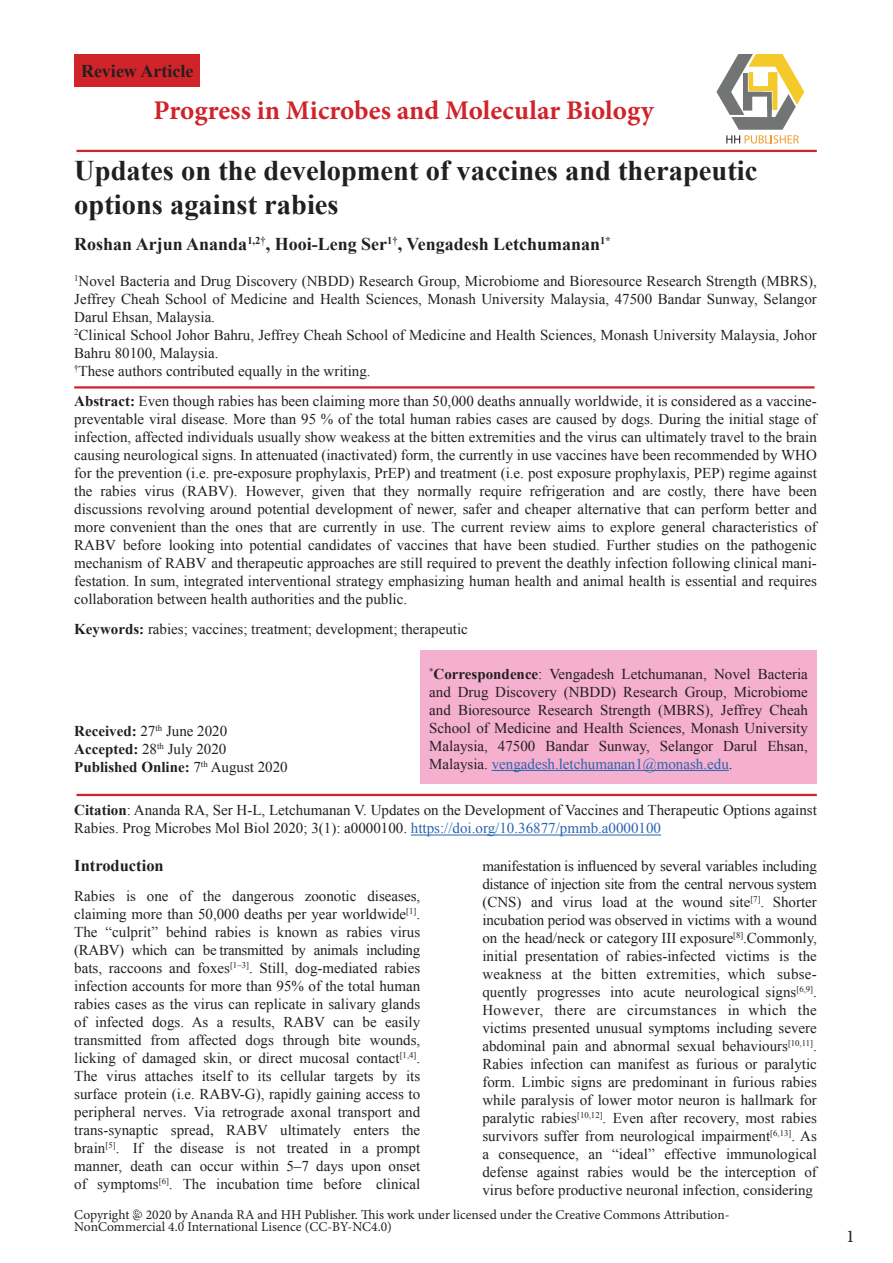
<style>
.page{position:relative;width:893px;height:1263px;background:#fff}
.page>*{position:absolute;margin:0;border:0;box-sizing:border-box;transform-origin:0 0}
.t1{font:700 28.5px/34.2px "Times New Roman";color:#231f20}
.t2{font:700 27px "Minion Pro";color:#d1232a}
.t3{font:700 18px "Times New Roman";color:#231f20}
.t4{font:18px "Minion Pro";color:#231f20}
.t5{font:700 16.5px "Times New Roman";color:#231f20}
.t6{font:15px/18px "Times New Roman";color:#231f20;text-align:justify}
.t7{font:700 15px/18px "Times New Roman";color:#231f20}
.t8{font:13.5px/12px "Minion Pro";color:#231f20}
.s1{font-weight:700}
.s2{font-style:inherit}
.s3{color:#2865b1}
.s4{font-weight:400}
.s5{color:#1f2020}
</style>
<div class="page">
<svg style="left:716px;top:54px;width:88px;height:90px"></svg>
<div style="left:74px;top:55px;width:125px;height:32px;background:#d1232a"></div>
<hr style="left:76px;top:150px;width:741px;height:2px;background:#d1232a">
<hr style="left:74px;top:386px;width:740px;height:2px;background:#d1232a">
<hr style="left:76px;top:794px;width:741px;height:2px;background:#d1232a">
<hr style="left:411px;top:835px;width:250px;height:1px;background:#2865b1">
<svg style="left:134px;top:1209px;width:6px;height:6px"></svg>
<div style="left:420px;top:650px;width:397px;height:134px;background:#f5afcf"></div>
<hr style="left:492px;top:770px;width:237px;height:1px;background:#2865b1">
<p class="t3" style="left:81px;top:58px;width:114px">Review Article</p>
<h2 class="t2" style="left:154px;top:91px;width:502px">Progress in Microbes and Molecular Biology</h2>
<h1 class="t1" style="left:74px;top:152px;width:685px">Updates on the development of vaccines and therapeutic options against rabies</h1>
<p class="t3" style="left:74px;top:231px;width:538px">Roshan Arjun Ananda<sup>1,2</sup><sup>†</sup>, Hooi-Leng Ser<sup>1</sup><sup>†</sup>, Vengadesh Letchumanan<sup>1*</sup></p>
<p class="t6" style="left:74px;top:272px;width:744px;text-align:left"><sup>1</sup>Novel Bacteria and Drug Discovery (NBDD) Research Group, Microbiome and Bioresource Research Strength (MBRS), Jeffrey Cheah School of Medicine and Health Sciences, Monash University Malaysia, 47500 Bandar Sunway, Selangor Darul Ehsan, Malaysia.<br><sup>2</sup>Clinical School Johor Bahru, Jeffrey Cheah School of Medicine and Health Sciences, Monash University Malaysia, Johor Bahru 80100, Malaysia.<br><sup>†</sup>These authors contributed equally in the writing.</p>
<p class="t6" style="left:74px;top:392px;width:744px"><span class="s1">Abstract:</span> Even though rabies has been claiming more than 50,000 deaths annually worldwide, it is considered as a vaccine&shy;preventable viral disease. More than 95 % of the total human rabies cases are caused by dogs. During the initial stage of infection, affected individuals usually show weakess at the bitten extremities and the virus can ultimately travel to the brain causing neurological signs. In attenuated (inactivated) form, the currently in use vaccines have been recommended by WHO for the prevention (i.e. pre-exposure prophylaxis, PrEP) and treatment (i.e. post exposure prophylaxis, PEP) regime against the rabies virus (RABV). However, given that they normally require refrigeration and <span class="s2">are</span> costly, there have been discussions revolving <span class="s2">around</span> potential development of newer, safer and cheaper alternative that can perform better and more convenient than the ones that are currently in use. The current review aims to explore general characteristics of RABV before looking into potential candidates of vaccines that have been studied. Further studies on the pathogenic mechanism of RABV and therapeutic approaches are still required to prevent the deathly infection following clinical mani&shy;festation. In sum, integrated interventional strategy emphasizing human health and animal health is essential and requires collaboration between health authorities and the public.</p>
<p class="t6" style="left:74px;top:620px;width:395px"><span class="s1">Keywords:</span> rabies; vaccines; treatment; development; therapeutic</p>
<p class="t6" style="left:429px;top:664px;width:380px"><sup>*</sup><span class="s1">Correspondence</span>: Vengadesh Letchumanan, Novel Bacteria and Drug Discovery (NBDD) Research Group, Microbiome and Bioresource Research Strength (MBRS), Jeffrey Cheah School of Medicine and Health Sciences, Monash University Malaysia, 47500 Bandar Sunway, Selangor Darul Ehsan, Malaysia. <span class="s3">vengadesh.letchumanan1@monash.edu</span>.</p>
<p class="t7" style="left:74px;top:721px;width:215px">Received: <span class="s4">27</span><sup>th</sup> <span class="s4">June 2020<br></span>Accepted: <span class="s4">28</span><sup>th</sup> <span class="s4">July 2020<br></span>Published Online: <span class="s4">7</span><sup>th</sup> <span class="s4">August 2020</span></p>
<p class="t6" style="left:74px;top:801px;width:744px"><span class="s1">Citation</span>: Ananda RA, Ser H-L, Letchumanan V. Updates on the Development of Vaccines and Therapeutic Options against<br>Rabies. Prog Microbes Mol Biol 2020; 3(1): <span class="s5">a0000100</span>. <span class="s3">https://doi.org/10.36877/pmmb.a0000100</span></p>
<p class="t5" style="left:74px;top:854px;width:91px">Introduction</p>
<p class="t6" style="left:74px;top:887px;width:348px">Rabies i<span class="s2">s</span> one of the dangerous zoonotic diseases, claiming more than 50,000 deaths per year worldwide<sup>[1]</sup>.<br>The “culprit” behind rabies is known as rabies virus (RABV) which can <span class="s2">be</span> transmitted by animals including bats, raccoons and foxes<sup>[1–3]</sup>. Still, dog-mediated rabies infection accounts for more than 95% of the total human rabies cases as the virus can replicate in salivary glands of infected dogs. As a results, RABV can be easily transmitted from affected dogs through bite wounds, licking of damaged skin, or direct mucosal contact<sup>[1,4]</sup>.<br>The virus attaches <span class="s2">itself</span> to its cellular targets by its surface protein (i.e. RABV-G), rapidly gain<span class="s2">ing</span> access to peripheral nerves<span class="s2">. V</span>ia retrograde axonal transport and trans-synaptic spread<span class="s2">,</span> RABV ultimately enters the brain<sup>[5]</sup>. If <span class="s2">the</span> disease is not treated in <span class="s2">a</span> prompt manner, death can occur within 5–7 days u<span class="s2">pon</span> onset of symptoms<sup>[6]</sup>. The incubation time before clinical</p>
<p class="t6" style="left:482px;top:856px;width:336px"><span class="s2">manifest</span>ation is influenced by several variables including distance of injection site from the central nervous system (CNS) and virus load at the wound <span class="s2">site</span><sup>[7]</sup>. Shorter incubation period was observed in victims with a wound on the head/neck or category III exposure<sup>[8]</sup>.Commonly, initial presentation of rabies-infected victims is <span class="s2">the </span>weakness at the bitten extremities, which subse&shy;quently progress<span class="s2">es</span> into acute neurological signs<sup>[6,9]</sup>.<br>However, there are circumstances <span class="s2">in</span> which the victims presented unusual symptoms including severe abdominal pain and abnormal sexual behaviours<sup>[10,11]</sup>.<br>Rabies infection can manifest as furious or paralytic form. Limbic signs are predominant in furious rabies while paralysis of lower motor neuron is hallmark for paralytic rabies<sup>[10,12]</sup>. Even after recovery, most rabies survivors suffer from neurological impairment<sup>[6,13]</sup>. As a consequence, an “ideal” effective immunological defense against rabies would be <span class="s2">the</span> interception of virus before productive neuronal infection, <span class="s2">considering</span></p>
<p class="t8" style="left:74px;top:1208px;width:657px">Copyright @ 2020 by Ananda RA and HH Publisher. This work under licensed under the Creative Commons Attribution-<br>NonCommercial 4.0 International Lisence (CC-BY-NC4.0)</p>
<p class="t4" style="left:846px;top:1224px;width:10px">1</p>
</div>
